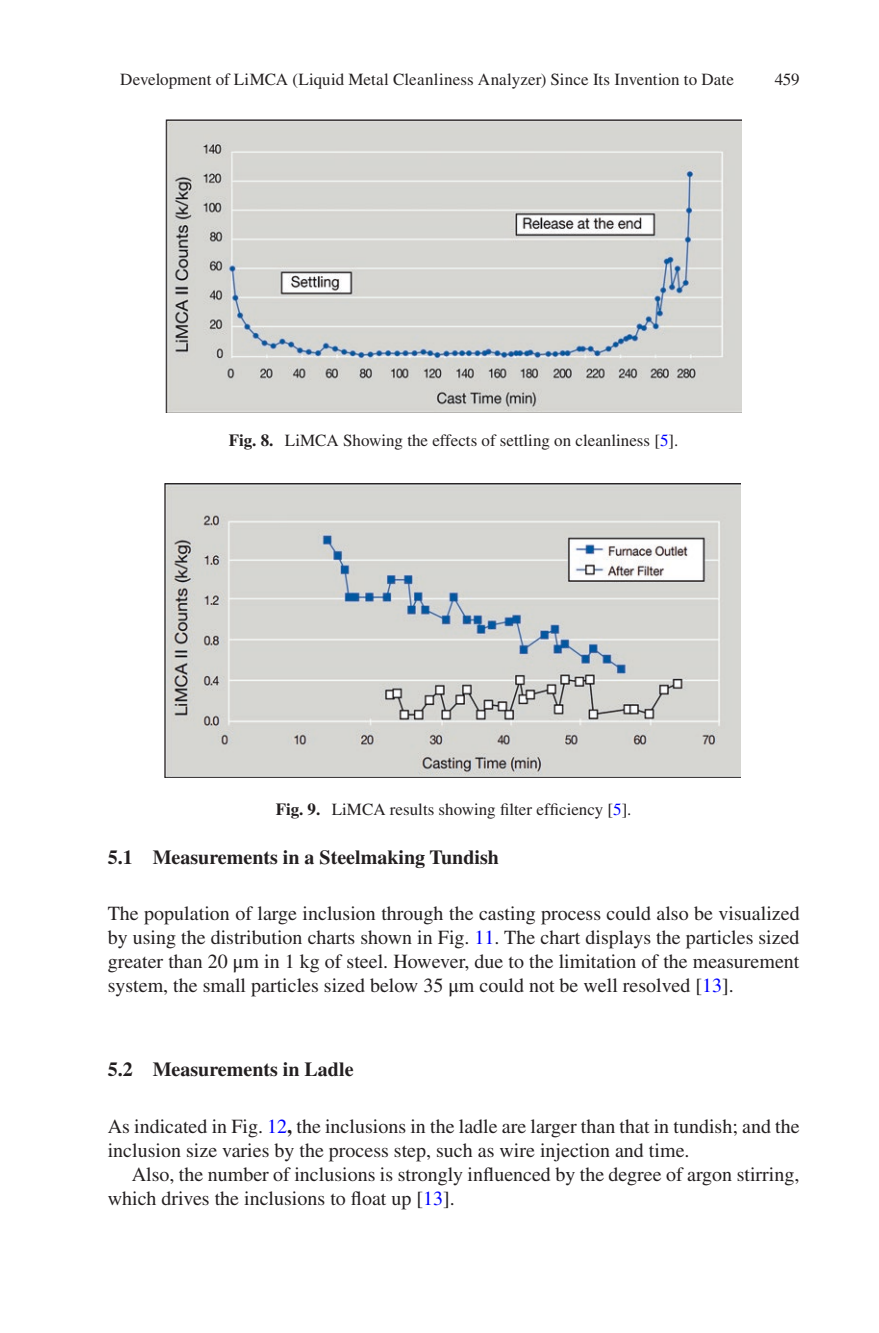
<style>
.page{position:relative;width:879px;height:1333px;background:#fff}
.page>*{position:absolute;margin:0;border:0;box-sizing:border-box;transform-origin:0 0}
.Text_flush{font:20px/24px "Times LT Std";color:#231f20;text-align:justify}
.Text{font:20px/24px "Times LT Std";color:#231f20}
._2_hd{font:700 20px "Times LT Std";color:#231f20}
.t1{font:17px "Times LT Std";color:#231f20}
.s1{font-weight:700}
.s2{color:#00f}
.s3{font-family:"STIX General"}
</style>
<div class="page">
<img style="left:166px;top:119px;width:576px;height:293px">
<img style="left:164px;top:483px;width:576px;height:295px">
<p class="t1" style="left:120px;top:70px;width:615px">Development of LiMCA (Liquid Metal Cleanliness Analyzer) Since Its Invention to Date</p>
<p class="t1" style="left:775px;top:70px;width:26px">459</p>
<p class="t1" style="left:229px;top:431px;width:451px"><span class="s1">Fig. 8.</span> LiMCA Showing the effects of settling on cleanliness [<span class="s2">5</span>].</p>
<p class="t1" style="left:276px;top:799px;width:357px"><span class="s1">Fig. 9.</span> LiMCA results showing filter efficiency [<span class="s2">5</span>].</p>
<h3 class="_2_hd" style="left:108px;top:845px;width:393px">5.1 Measurements in a Steelmaking Tundish</h3>
<p class="Text_flush" style="left:108px;top:901px;width:693px">The population of large inclusion through the casting process could also be visualized by using the distribution charts shown in Fig. <span class="s2">11</span>. The chart displays the particles sized greater than 20 <span class="s3">μ</span>m in 1 kg of steel. However, due to the limitation of the measurement system, the small particles sized below 35 <span class="s3">μ</span>m could not be well resolved [<span class="s2">13</span>].</p>
<h3 class="_2_hd" style="left:108px;top:1057px;width:247px">5.2 Measurements in Ladle</h3>
<p class="Text_flush" style="left:108px;top:1113px;width:693px">As indicated in Fig. <span class="s2">12</span><span class="s1">,</span> the inclusions in the ladle are larger than that in tundish; and the inclusion size varies by the process step, such as wire injection and time.</p>
<p class="Text" style="left:108px;top:1161px;width:693px;text-indent:24px">Also, the number of inclusions is strongly influenced by the degree of argon stirring, which drives the inclusions to float up [<span class="s2">13</span>].</p>
</div>
